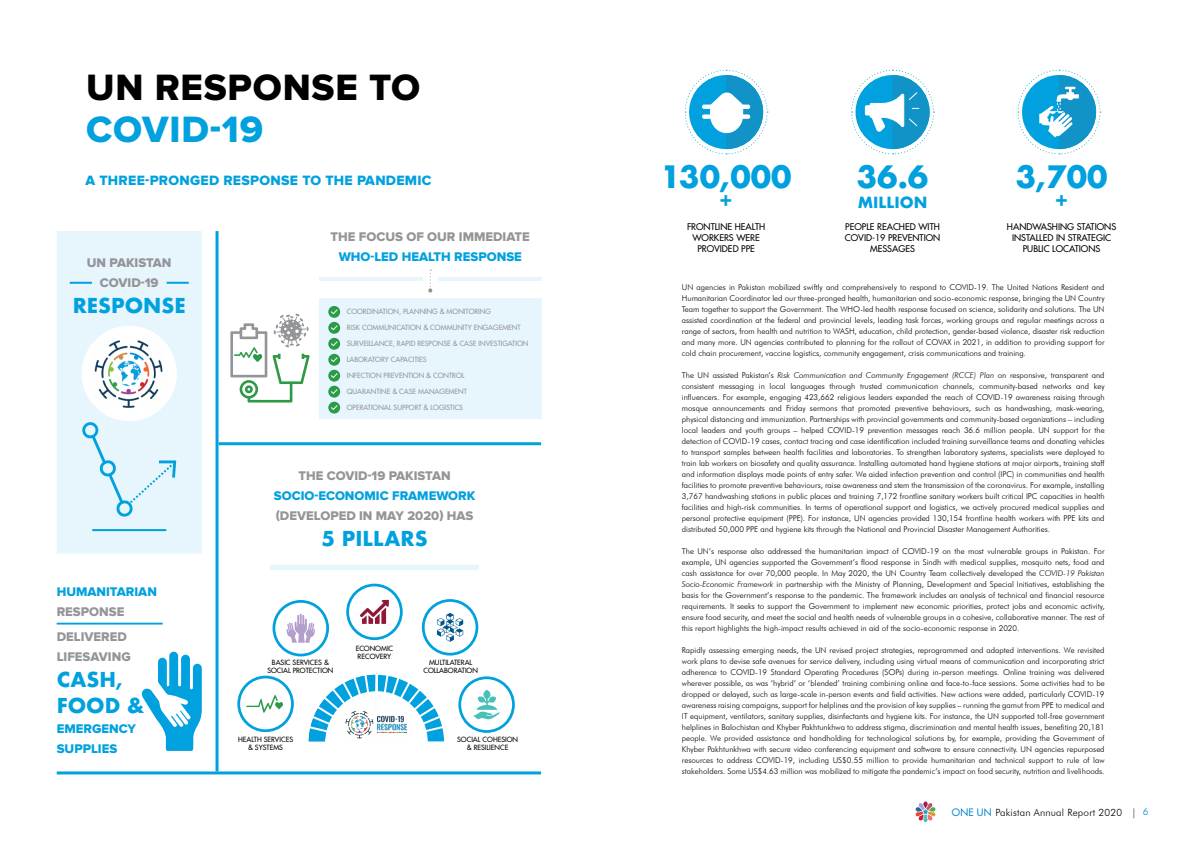
<style>
.page{position:relative;width:1191px;height:842px;background:#fff}
.page>*{position:absolute;margin:0;border:0;box-sizing:border-box;transform-origin:0 0}
.t1{font:38px "Proxima Nova Extrabld";letter-spacing:.02em;color:#000}
.t2{font:38px "Proxima Nova Extrabld";letter-spacing:.02em;color:#00a1de}
.t3{font:700 30px "Futura";color:#00a1de}
.t4{font:700 20px/26px "Futura";color:#00a1de}
.t5{font:700 15px "Futura";color:#00a1de}
.t6{font:14px "Proxima Nova Extrabld";letter-spacing:.02em;color:#00a1de}
.t7{font:13px/25.4px "Proxima Nova Extrabld";color:#939598}
.t8{font:13px/20px "Proxima Nova Extrabld";color:#00a1de}
.t9{font:300 10px "Futura BT";letter-spacing:.02em;color:#000}
.t10{font:300 10px "Futura BT";color:#118acb}
.t11{font:9px/11px "Futura";color:#000;text-align:center}
.t12{font:300 8px/11px "Futura BT";color:#000;text-align:justify}
.t13{font:7px "Futura";color:#939598}
.t14{font:7px/8px "Futura";color:#000;text-align:center}
.s1{font-style:italic}
.s2{font-family:"Futura";font-weight:400;color:#118acb}
</style>
<div class="page">
<svg style="left:915px;top:801px;width:20px;height:21px"></svg>
<hr style="left:215px;top:231px;width:3px;height:540px;background:#00a1de">
<hr style="left:218px;top:442px;width:323px;height:3px;background:#00a1de">
<hr style="left:57px;top:771px;width:484px;height:3px;background:#00a1de">
<div style="left:270px;top:565px;width:209px;height:5px;background:#e6f6fc"></div>
<svg style="left:272px;top:600px;width:57px;height:56px"></svg>
<svg style="left:346px;top:584px;width:57px;height:56px"></svg>
<svg style="left:422px;top:599px;width:56px;height:56px"></svg>
<svg style="left:237px;top:673px;width:278px;height:69px"></svg>
<div style="left:319px;top:299px;width:223px;height:120px;background:#e6f6fc"></div>
<hr style="left:319px;top:278px;width:223px;height:3px;background:#e6f6fc">
<div style="left:423px;top:273px;width:14px;height:15px;background:#fff"></div>
<svg style="left:428px;top:270px;width:4px;height:23px"></svg>
<svg style="left:328px;top:306px;width:12px;height:108px"></svg>
<svg style="left:230px;top:313px;width:80px;height:89px"></svg>
<hr style="left:57px;top:623px;width:106px;height:1px;background:#00a1de">
<svg style="left:141px;top:652px;width:61px;height:99px"></svg>
<svg style="left:1017px;top:69px;width:84px;height:86px"></svg>
<svg style="left:851px;top:69px;width:83px;height:86px"></svg>
<svg style="left:684px;top:69px;width:84px;height:86px"></svg>
<div style="left:57px;top:231px;width:145px;height:323px;background:#e6f6fc"></div>
<hr style="left:92px;top:529px;width:74px;height:2px;background:#00a1de">
<svg style="left:81px;top:421px;width:95px;height:97px;background:#d5eff9"></svg>
<hr style="left:70px;top:282px;width:22px;height:2px;background:#00a1de">
<hr style="left:167px;top:282px;width:22px;height:2px;background:#00a1de">
<div style="left:82px;top:326px;width:95px;height:95px;background:#fff;border-radius:50%"></div>
<img style="left:94px;top:338px;width:71px;height:71px">
<h1 class="t1" style="left:86px;top:65px;width:336px">UN RESPONSE TO</h1>
<h1 class="t2" style="left:86px;top:107px;width:179px">COVID-19</h1>
<h3 class="t6" style="left:85px;top:172px;width:347px">A THREE-PRONGED RESPONSE TO THE PANDEMIC</h3>
<h2 class="t3" style="left:1015px;top:155px;width:93px">3,700</h2>
<h3 class="t4" style="left:1054px;top:188px;width:15px">+</h3>
<p class="t11" style="left:1007px;top:222px;width:111px">HANDWASHING STATIONS<br>INSTALLED IN STRATEGIC<br>PUBLIC LOCATIONS</p>
<h2 class="t3" style="left:660px;top:155px;width:132px">130,000</h2>
<h3 class="t4" style="left:719px;top:188px;width:15px">+</h3>
<p class="t11" style="left:687px;top:222px;width:80px">FRONTLINE HEALTH<br>WORKERS WERE<br>PROVIDED PPE</p>
<h2 class="t3" style="left:857px;top:155px;width:73px">36.6</h2>
<h3 class="t5" style="left:857px;top:192px;width:71px">MILLION</h3>
<p class="t11" style="left:845px;top:222px;width:97px">PEOPLE REACHED WITH<br>COVID-19 PREVENTION<br>MESSAGES</p>
<h3 class="t7" style="left:330px;top:225px;width:201px">THE FOCUS OF OUR IMMEDIATE</h3>
<h3 class="t8" style="left:339px;top:247px;width:185px">WHO-LED HEALTH RESPONSE</h3>
<h3 class="t7" style="left:87px;top:253px;width:86px;line-height:20px;text-align:center">UN PAKISTAN<br>COVID-19</h3>
<h3 class="t4" style="left:73px;top:292px;width:115px">RESPONSE</h3>
<p class="t12" style="left:682px;top:282px;width:424px">UN agencies in Pakistan mobilized swiftly and comprehensively to respond to COVID-19. The United Nations Resident and Humanitarian Coordinator led our three-pronged health, humanitarian and socio-economic response, bringing the UN Country Team together to support the Government. The WHO-led health response focused on science, solidarity and solutions. The UN assisted coordination at the federal and provincial levels, leading task forces, working groups and regular meetings across a range of sectors, from health and nutrition to WASH, education, child protection, gender-based violence, disaster risk reduction and many more. UN agencies contributed to planning for the rollout of COVAX in 2021, in addition to providing support for cold chain procurement, vaccine logistics, community engagement, crisis communications and training.</p>
<p class="t12" style="left:682px;top:370px;width:424px">The UN assisted Pakistan’s <span class="s1">Risk Communication and Community Engagement (RCCE) Plan</span> on responsive, transparent and consistent messaging in local languages through trusted communication channels, community-based networks and key influencers. For example, engaging 423,662 religious leaders expanded the reach of COVID-19 awareness raising through mosque announcements and Friday sermons that promoted preventive behaviours, such as handwashing, mask-wearing, physical distancing and immunization. Partnerships with provincial governments and community-based organizations – including local leaders and youth groups – helped COVID-19 prevention messages reach 36.6 million people. UN support for the detection of COVID-19 cases, contact tracing and case identification included training surveillance teams and donating vehicles to transport samples between health facilities and laboratories. To strengthen laboratory systems, specialists were deployed to train lab workers on biosafety and quality assurance. Installing automated hand hygiene stations at major airports, training staff and information displays made points of entry safer. We aided infection prevention and control (IPC) in communities and health facilities to promote preventive behaviours, raise awareness and stem the transmission of the coronavirus. For example, installing 3,767 handwashing stations in public places and training 7,172 frontline sanitary workers built critical IPC capacities in health facilities and high-risk communities. In terms of operational support and logistics, we actively procured medical supplies and personal protective equipment (PPE). For instance, UN agencies provided 130,154 frontline health workers with PPE kits and distributed 50,000 PPE and hygiene kits through the National and Provincial Disaster Management Authorities.</p>
<p class="t12" style="left:682px;top:546px;width:424px">The UN’s response also addressed the humanitarian impact of COVID-19 on the most vulnerable groups in Pakistan. For example, UN agencies supported the Government’s flood response in Sindh with medical supplies, mosquito nets, food and cash assistance for over 70,000 people. In May 2020, the UN Country Team collectively developed the <span class="s1">COVID-19 Pakistan Socio-Economic Framework</span> in partnership with the Ministry of Planning, Development and Special Initiatives, establishing the basis for the Government’s response to the pandemic. The framework includes an analysis of technical and financial resource requirements. It seeks to support the Government to implement new economic priorities, protect jobs and economic activity, ensure food security, and meet the social and health needs of vulnerable groups in a cohesive, collaborative manner. The rest of this report highlights the high-impact results achieved in aid of the socio-economic response in 2020.</p>
<p class="t12" style="left:682px;top:645px;width:424px">Rapidly assessing emerging needs, the UN revised project strategies, reprogrammed and adapted interventions. We revisited work plans to devise safe avenues for service delivery, including using virtual means of communication and incorporating strict adherence to COVID-19 Standard Operating Procedures (SOPs) during in-person meetings. Online training was delivered wherever possible, as was ‘hybrid’ or ‘blended’ training combining online and face-to-face sessions. Some activities had to be dropped or delayed, such as large-scale in-person events and field activities. New actions were added, particularly COVID-19 awareness raising campaigns, support for helplines and the provision of key supplies – running the gamut from PPE to medical and IT equipment, ventilators, sanitary supplies, disinfectants and hygiene kits. For instance, the UN supported toll-free government helplines in Balochistan and Khyber Pakhtunkhwa to address stigma, discrimination and mental health issues, benefiting 20,181 people. We provided assistance and handholding for technological solutions by, for example, providing the Government of Khyber Pakhtunkhwa with secure video conferencing equipment and software to ensure connectivity. UN agencies repurposed resources to address COVID-19, including US$0.55 million to provide humanitarian and technical support to rule of law stakeholders. Some US$4.63 million was mobilized to mitigate the pandemic’s impact on food security, nutrition and livelihoods.</p>
<p class="t13" style="left:347px;top:307px;width:146px">COORDINATION, PLANNING &amp; MONITORING</p>
<p class="t13" style="left:347px;top:323px;width:175px">RISK COMMUNICATION &amp; COMMUNITY ENGAGEMENT</p>
<p class="t13" style="left:347px;top:339px;width:183px">SURVEILLANCE, RAPID RESPONSE &amp; CASE INVESTIGATION</p>
<p class="t13" style="left:347px;top:355px;width:81px">LABORATORY CAPACITIES</p>
<p class="t13" style="left:347px;top:371px;width:119px">INFECTION PREVENTION &amp; CONTROL</p>
<p class="t13" style="left:347px;top:387px;width:122px">QUARANTINE &amp; CASE MANAGEMENT</p>
<p class="t13" style="left:347px;top:403px;width:118px">OPERATIONAL SUPPORT &amp; LOGISTICS</p>
<h3 class="t7" style="left:298px;top:463px;width:154px">THE COVID-19 PAKISTAN</h3>
<h3 class="t8" style="left:274px;top:486px;width:203px">SOCIO-ECONOMIC FRAMEWORK</h3>
<h3 class="t7" style="left:276px;top:503px;width:199px">(DEVELOPED IN MAY 2020) HAS</h3>
<h3 class="t4" style="left:321px;top:525px;width:108px">5 PILLARS</h3>
<h3 class="t8" style="left:57px;top:582px;width:102px">HUMANITARIAN</h3>
<h3 class="t7" style="left:57px;top:599px;width:72px">RESPONSE<br>DELIVERED</h3>
<h3 class="t7" style="left:57px;top:645px;width:76px">LIFESAVING</h3>
<h3 class="t4" style="left:57px;top:667px;width:89px">CASH,<br>FOOD &amp;</h3>
<h3 class="t8" style="left:57px;top:719px;width:81px">EMERGENCY<br>SUPPLIES</h3>
<p class="t14" style="left:356px;top:644px;width:39px;text-align:left">ECONOMIC<br>RECOVERY</p>
<p class="t14" style="left:267px;top:658px;width:67px">BASIC SERVICES &amp;<br>SOCIAL PROTECTION</p>
<p class="t14" style="left:423px;top:658px;width:56px">MULTILATERAL<br>COLLABORATION</p>
<p class="t14" style="left:457px;top:736px;width:62px">SOCIAL COHESION &amp; RESILIENCE</p>
<p class="t14" style="left:238px;top:736px;width:57px">HEALTH SERVICES &amp; SYSTEMS</p>
<p class="t9" style="left:952px;top:806px;width:186px"><span class="s2">ONE UN</span> Pakistan Annual Report 2020 |</p>
<p class="t10" style="left:1142px;top:806px;width:7px">6</p>
</div>
